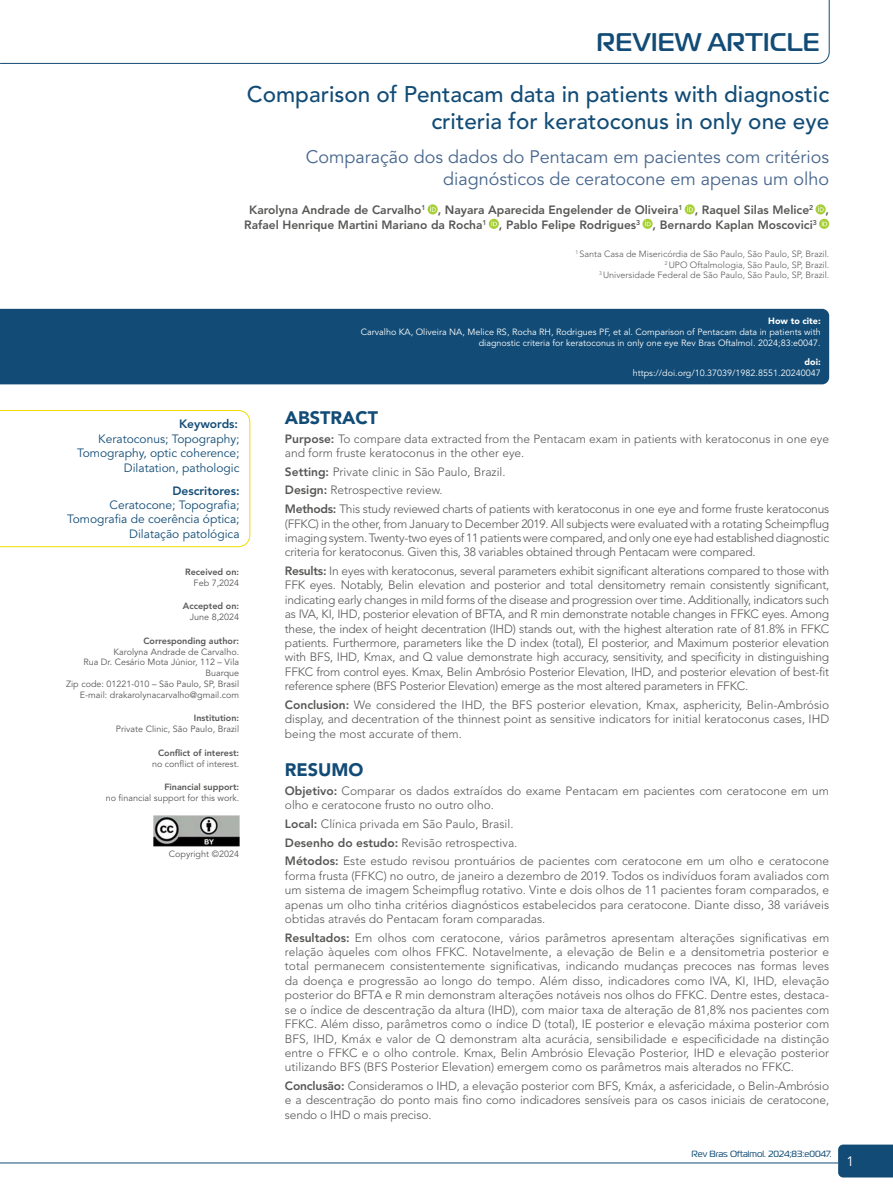
<style>
.page{position:relative;width:893px;height:1191px;background:#fff}
.page>*{position:absolute;margin:0;border:0;box-sizing:border-box;transform-origin:0 0}
.t1{font:500 25.5px "Magistral";letter-spacing:.01em;color:#124c76}
.t2{font:500 22.5px/27px "Avenir LT Std";color:#124c76;text-align:right}
.t3{font:18px/21.6px "Avenir LT Std";color:#47668d;text-align:right}
.t4{font:900 18px "Avenir LT Std";color:#124c76}
.t5{font:13.5px "Avenir LT Std";color:#fff}
.t6{font:300 12px/14.4px "Avenir LT Std";color:#575756;text-align:justify}
.t7{font:800 12px/14.4px "Avenir LT Std";color:#575756}
.t8{font:300 12px/18.6px "Avenir LT Std";letter-spacing:-.02em;color:#575756}
.t9{font:12px/14.4px "Avenir LT Std";color:#124c76;text-align:right}
.t10{font:800 12px "Avenir LT Std";color:#124c76}
.t11{font:9px/10.8px "Avenir LT Std";color:#575756;text-align:right}
.t12{font:9px/10.8px "Avenir LT Std";color:#fff;text-align:right}
.t13{font:300 9px/10.8px "Avenir LT Std";color:#575756;text-align:right}
.t14{font:800 9px "Avenir LT Std";color:#575756}
.t15{font:9px "Magistral";color:#124c76}
.t16{font:900 9px "Avenir LT Std";color:#fff}
.s1{font-weight:800}
</style>
<div class="page">
<div style="left:838px;top:1144px;width:55px;height:33px;background:#124c76"></div>
<hr style="left:0;top:1162px;width:838px;height:1px;background:#124c76">
<svg style="left:1px;top:0;width:829px;height:64px"></svg>
<svg style="left:0;top:410px;width:250px;height:137px"></svg>
<div style="left:0;top:309px;width:829px;height:75px;background:#124c76"></div>
<svg style="left:428px;top:204px;width:10px;height:10px"></svg>
<svg style="left:430px;top:206px;width:6px;height:6px"></svg>
<svg style="left:685px;top:204px;width:10px;height:10px"></svg>
<svg style="left:687px;top:206px;width:6px;height:6px"></svg>
<svg style="left:815px;top:204px;width:11px;height:10px"></svg>
<svg style="left:818px;top:206px;width:6px;height:6px"></svg>
<svg style="left:489px;top:219px;width:10px;height:10px"></svg>
<svg style="left:491px;top:221px;width:6px;height:5px"></svg>
<svg style="left:642px;top:219px;width:11px;height:10px"></svg>
<svg style="left:645px;top:221px;width:6px;height:5px"></svg>
<svg style="left:819px;top:219px;width:10px;height:10px"></svg>
<svg style="left:822px;top:221px;width:5px;height:5px"></svg>
<img style="left:153px;top:815px;width:86px;height:31px">
<h1 class="t1" style="left:597px;top:27px;width:224px">REVIEW ARTICLE</h1>
<h2 class="t2" style="left:247px;top:81px;width:584px">Comparison of Pentacam data in patients with diagnostic criteria for keratoconus in only one eye</h2>
<h3 class="t3" style="left:306px;top:147px;width:525px">Comparação dos dados do Pentacam em pacientes com critérios diagnósticos de ceratocone em apenas um olho</h3>
<p class="t7" style="left:244px;top:203px;width:586px;text-indent:5px">Karolyna Andrade de Carvalho<sup>1</sup> , Nayara Aparecida Engelender de Oliveira<sup>1</sup> , Raquel Silas Melice<sup>2</sup> ,<br>Rafael Henrique Martini Mariano da Rocha<sup>1</sup> , Pablo Felipe Rodrigues<sup>3</sup> , Bernardo Kaplan Moscovici<sup>3</sup></p>
<p class="t13" style="left:575px;top:248px;width:255px"><sup>1</sup> Santa Casa de Misericórdia de São Paulo, São Paulo, SP, Brazil.<br><sup>2</sup> UPO Oftalmologia, São Paulo, SP, Brazil.<br><sup>3</sup> Universidade Federal de São Paulo, São Paulo, SP, Brazil.</p>
<p class="t10" style="left:179px;top:417px;width:61px">Keywords:</p>
<p class="t9" style="left:77px;top:432px;width:164px">Keratoconus; Topography;<br>Tomography, optic coherence;<br>Dilatation, pathologic</p>
<p class="t10" style="left:173px;top:483px;width:69px">Descritores:</p>
<p class="t9" style="left:67px;top:498px;width:174px">Ceratocone; Topografia;<br>Tomografia de coerência óptica;<br>Dilatação patológica</p>
<p class="t14" style="left:185px;top:566px;width:56px">Received on:</p>
<p class="t11" style="left:194px;top:577px;width:47px">Feb 7,2024</p>
<p class="t14" style="left:183px;top:601px;width:58px">Accepted on:</p>
<p class="t11" style="left:190px;top:612px;width:51px">June 8,2024</p>
<p class="t14" style="left:143px;top:635px;width:97px">Corresponding author:</p>
<p class="t11" style="left:66px;top:646px;width:175px">Karolyna Andrade de Carvalho.<br>Rua Dr. Cesário Mota Júnior, 112 – Vila<br>Buarque<br>Zip code: 01221-010 – São Paulo, SP, Brasil<br>E-mail: drakarolynacarvalho@gmail.com</p>
<p class="t14" style="left:194px;top:713px;width:47px">Institution:</p>
<p class="t11" style="left:116px;top:724px;width:125px">Private Clinic, São Paulo, Brazil</p>
<p class="t14" style="left:158px;top:747px;width:83px">Conflict of interest:</p>
<p class="t11" style="left:152px;top:758px;width:89px">no conflict of interest.</p>
<p class="t14" style="left:164px;top:781px;width:76px">Financial support:</p>
<p class="t11" style="left:106px;top:792px;width:135px">no financial support for this work.</p>
<p class="t11" style="left:169px;top:849px;width:72px">Copyright ©2024</p>
<p class="t16" style="left:768px;top:315px;width:54px">How to cite:</p>
<p class="t12" style="left:361px;top:327px;width:461px">Carvalho KA, Oliveira NA, Melice RS, Rocha RH, Rodrigues PF, et al. Comparison of Pentacam data in patients with diagnostic criteria for keratoconus in only one eye Rev Bras Oftalmol. 2024;83:e0047.</p>
<p class="t16" style="left:804px;top:356px;width:18px">doi:</p>
<p class="t12" style="left:633px;top:367px;width:189px">https://doi.org/10.37039/1982.8551.20240047</p>
<h3 class="t4" style="left:285px;top:407px;width:95px">ABSTRACT</h3>
<p class="t6" style="left:285px;top:431px;width:546px"><span class="s1">Purpose:</span> To compare data extracted from the Pentacam exam in patients with keratoconus in one eye and form fruste keratoconus in the other eye.</p>
<p class="t8" style="left:285px;top:462px;width:546px"><span class="s1">Setting:</span> Private clinic in São Paulo, Brazil.<br><span class="s1">Design:</span> Retrospective review.<br><span class="s1">Methods:</span> This study reviewed charts of patients with keratoconus in one eye and forme fruste keratoconus</p>
<p class="t6" style="left:285px;top:516px;width:546px">(FFKC) in the other, from January to December 2019. All subjects were evaluated with a rotating Scheimpflug imaging system. Twenty-two eyes of 11 patients were compared, and only one eye had established diagnostic criteria for keratoconus. Given this, 38 variables obtained through Pentacam were compared.</p>
<p class="t6" style="left:285px;top:564px;width:546px"><span class="s1">Results:</span> In eyes with keratoconus, several parameters exhibit significant alterations compared to those with FFK eyes. Notably, Belin elevation and posterior and total densitometry remain consistently significant, indicating early changes in mild forms of the disease and progression over time. Additionally, indicators such as IVA, KI, IHD, posterior elevation of BFTA, and R min demonstrate notable changes in FFKC eyes. Among these, the index of height decentration (IHD) stands out, with the highest alteration rate of 81.8% in FFKC patients. Furthermore, parameters like the D index (total), EI posterior, and Maximum posterior elevation with BFS, IHD, Kmax, and Q value demonstrate high accuracy, sensitivity, and specificity in distinguishing FFKC from control eyes. Kmax, Belin Ambrósio Posterior Elevation, IHD, and posterior elevation of best-fit reference sphere (BFS Posterior Elevation) emerge as the most altered parameters in FFKC.</p>
<p class="t6" style="left:285px;top:697px;width:546px"><span class="s1">Conclusion:</span> We considered the IHD, the BFS posterior elevation, Kmax, asphericity, Belin-Ambrósio display, and decentration of the thinnest point as sensitive indicators for initial keratoconus cases, IHD being the most accurate of them.</p>
<h3 class="t4" style="left:285px;top:759px;width:80px">RESUMO</h3>
<p class="t6" style="left:285px;top:783px;width:546px"><span class="s1">Objetivo:</span> Comparar os dados extraídos do exame Pentacam em pacientes com ceratocone em um olho e ceratocone frusto no outro olho.</p>
<p class="t6" style="left:285px;top:814px;width:546px;line-height:18.6px;text-align:left"><span class="s1">Local:</span> Clínica privada em São Paulo, Brasil.<br><span class="s1">Desenho do estudo:</span> Revisão retrospectiva.<br><span class="s1">Métodos:</span> Este estudo revisou prontuários de pacientes com ceratocone em um olho e ceratocone</p>
<p class="t6" style="left:285px;top:868px;width:546px">forma frusta (FFKC) no outro, de janeiro a dezembro de 2019. Todos os indivíduos foram avaliados com um sistema de imagem Scheimpflug rotativo. Vinte e dois olhos de 11 pacientes foram comparados, e apenas um olho tinha critérios diagnósticos estabelecidos para ceratocone. Diante disso, 38 variáveis obtidas através do Pentacam foram comparadas.</p>
<p class="t6" style="left:285px;top:930px;width:546px"><span class="s1">Resultados:</span> Em olhos com ceratocone, vários parâmetros apresentam alterações significativas em relação àqueles com olhos FFKC. Notavelmente, a elevação de Belin e a densitometria posterior e total permanecem consistentemente significativas, indicando mudanças precoces nas formas leves da doença e progressão ao longo do tempo. Além disso, indicadores como IVA, KI, IHD, elevação posterior do BFTA e R min demonstram alterações notáveis nos olhos do FFKC. Dentre estes, destaca&shy;se o índice de descentração da altura (IHD), com maior taxa de alteração de 81,8% nos pacientes com FFKC. Além disso, parâmetros como o índice D (total), IE posterior e elevação máxima posterior com BFS, IHD, Kmáx e valor de Q demonstram alta acurácia, sensibilidade e especificidade na distinção entre o FFKC e o olho controle. Kmax, Belin Ambrósio Elevação Posterior, IHD e elevação posterior utilizando BFS (BFS Posterior Elevation) emergem como os parâmetros mais alterados no FFKC.</p>
<p class="t6" style="left:285px;top:1078px;width:546px"><span class="s1">Conclusão:</span> Consideramos o IHD, a elevação posterior com BFS, Kmáx, a asfericidade, o Belin-Ambrósio e a descentração do ponto mais fino como indicadores sensíveis para os casos iniciais de ceratocone, sendo o IHD o mais preciso.</p>
<p class="t15" style="left:692px;top:1147px;width:142px">Rev Bras Oftalmol. 2024;83:e0047.</p>
<p class="t5" style="left:847px;top:1153px;width:9px">1</p>
</div>
